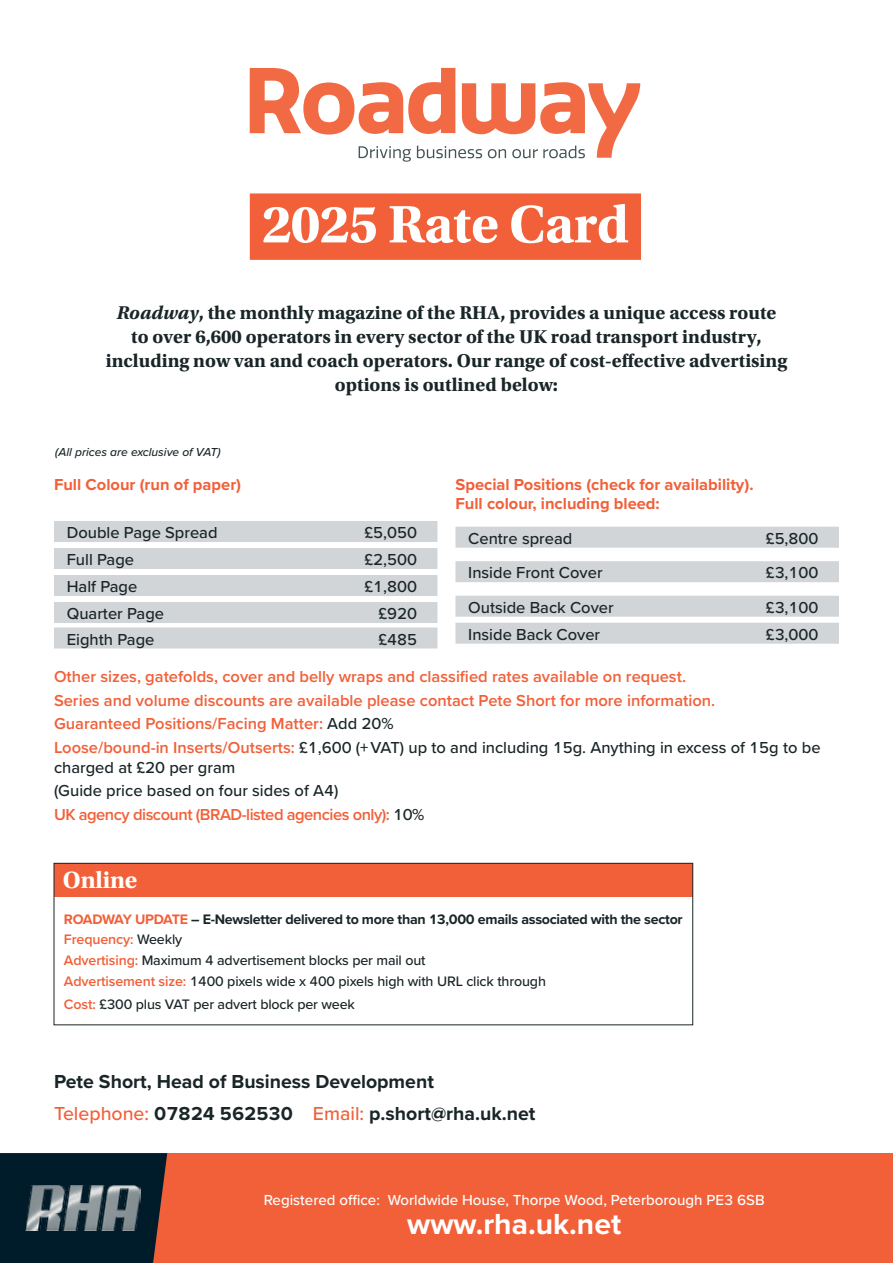
<style>
.page{position:relative;width:893px;height:1263px;background:#fff}
.page>*{position:absolute;margin:0;border:0;box-sizing:border-box;transform-origin:0 0}
.t1{font:700 55.5px "Utopia Std";letter-spacing:-.01em;color:#fff}
.t2{font:700 30.15px "Proxima Nova";color:#fff}
.t3{font:700 24.75px "Utopia Std";letter-spacing:-.005em;color:#fff}
.t4{font:700 19.5px/24px "Utopia Std";color:#192527;text-align:center}
.t5{font:700 19.5px/31.5px "Proxima Nova";color:#192527}
.t6{font:600 16.5px/23.7px "Proxima Nova";color:#f16039}
.t7{font:500 16.5px/23.7px "Proxima Nova";color:#192527}
.t8{font:700 16.5px/19.5px "Proxima Nova";color:#f16039}
.t9{font:500 15px "Proxima Nova";color:#fff}
.t10{font:500 14.25px/20.7px "Proxima Nova";letter-spacing:-.01em;color:#192527}
.t11{font:italic 500 12px "Proxima Nova";color:#192527}
.s1{font-style:italic}
.s2{font-weight:500;color:#192527}
.s3{font-weight:600;color:#f16039}
.s4{font-weight:700;color:#f16039}
.s5{font-weight:700}
.s6{font-weight:500;color:#f16039}
</style>
<div class="page">
<div style="left:54px;top:863px;width:639px;height:33px;background:#f16039"></div>
<div style="left:54px;top:863px;width:639px;height:162px;border:1px solid #192527"></div>
<div style="left:54px;top:521px;width:383px;height:21px;background:#d2d5d7"></div>
<div style="left:54px;top:548px;width:383px;height:21px;background:#d2d5d7"></div>
<div style="left:54px;top:575px;width:383px;height:21px;background:#d2d5d7"></div>
<div style="left:54px;top:602px;width:383px;height:21px;background:#d2d5d7"></div>
<div style="left:54px;top:627px;width:383px;height:21px;background:#d2d5d7"></div>
<div style="left:455px;top:527px;width:384px;height:21px;background:#d2d5d7"></div>
<div style="left:455px;top:561px;width:384px;height:21px;background:#d2d5d7"></div>
<div style="left:455px;top:596px;width:384px;height:21px;background:#d2d5d7"></div>
<div style="left:455px;top:623px;width:384px;height:21px;background:#d2d5d7"></div>
<div style="left:0;top:1153px;width:893px;height:110px;background:#f16039"></div>
<svg style="left:0;top:1153px;width:167px;height:110px;background:#0f202c"></svg>
<img style="left:26px;top:1186px;width:114px;height:44px">
<div style="left:250px;top:193px;width:391px;height:67px;background:#f16039"></div>
<svg style="left:250px;top:68px;width:391px;height:94px"></svg>
<h1 class="t1" style="left:262px;top:192px;width:369px">2025 Rate Card</h1>
<p class="t4" style="left:106px;top:301px;width:683px"><span class="s1">Roadway</span>, the monthly magazine of the RHA, provides a unique access route to over 6,600 operators in every sector of the UK road transport industry, including now van and coach operators. Our range of cost-effective advertising options is outlined below:</p>
<p class="t11" style="left:55px;top:443px;width:167px">(All prices are exclusive of VAT)</p>
<p class="t8" style="left:455px;top:474px;width:300px">Special Positions (check for availability).<br>Full colour, including bleed:</p>
<p class="t7" style="left:468px;top:526px;width:106px">Centre spread</p>
<p class="t7" style="left:766px;top:526px;width:54px">£5,800</p>
<p class="t7" style="left:468px;top:560px;width:136px">Inside Front Cover</p>
<p class="t7" style="left:766px;top:560px;width:54px">£3,100</p>
<p class="t7" style="left:468px;top:595px;width:147px">Outside Back Cover</p>
<p class="t7" style="left:766px;top:595px;width:54px">£3,100</p>
<p class="t7" style="left:468px;top:622px;width:133px">Inside Back Cover</p>
<p class="t7" style="left:766px;top:622px;width:54px">£3,000</p>
<p class="t6" style="left:54px;top:664px;width:768px">Other sizes, gatefolds, cover and belly wraps and classified rates available on request.<br>Series and volume discounts are available please contact Pete Short for more information.<br>Guaranteed Positions/Facing Matter: <span class="s2">Add 20%<br></span>Loose/bound-in Inserts/Outserts: <span class="s2">£1,600 (+ VAT) up to and including 15g. Anything in excess of 15g to be</span></p>
<p class="t7" style="left:54px;top:755px;width:372px">charged at £20 per gram<br>(Guide price based on four sides of A4)<br><span class="s3">UK agency discount (BRAD-listed agencies only):</span> 10%</p>
<p class="t8" style="left:54px;top:474px;width:189px">Full Colour (run of paper)</p>
<p class="t7" style="left:67px;top:520px;width:152px">Double Page Spread</p>
<p class="t7" style="left:364px;top:520px;width:54px">£5,050</p>
<p class="t7" style="left:67px;top:547px;width:69px">Full Page</p>
<p class="t7" style="left:364px;top:547px;width:54px">£2,500</p>
<p class="t7" style="left:67px;top:574px;width:72px">Half Page</p>
<p class="t7" style="left:364px;top:574px;width:54px">£1,800</p>
<p class="t7" style="left:67px;top:601px;width:99px">Quarter Page</p>
<p class="t7" style="left:378px;top:601px;width:40px">£920</p>
<p class="t7" style="left:67px;top:626px;width:89px">Eighth Page</p>
<p class="t7" style="left:378px;top:626px;width:40px">£485</p>
<h3 class="t3" style="left:63px;top:865px;width:76px">Online</h3>
<p class="t10" style="left:64px;top:908px;width:620px"><span class="s4">ROADWAY UPDATE</span> <span class="s5">– E-Newsletter delivered to more than 13,000 emails associated with the sector </span><span class="s3">Frequency:</span> Weekly<br><span class="s3">Advertising:</span> Maximum 4 advertisement blocks per mail out<br><span class="s3">Advertisement size:</span> 1400 pixels wide x 400 pixels high with URL click through</p>
<p class="t10" style="left:64px;top:993px;width:293px"><span class="s3">Cost:</span> £300 plus VAT per advert block per week</p>
<p class="t5" style="left:54px;top:1066px;width:483px">Pete Short, Head of Business Development<br><span class="s6">Telephone:</span> 07824 562530 <span class="s6">Email:</span> p.short@rha.uk.net</p>
<p class="t9" style="left:264px;top:1188px;width:502px">Registered office: Worldwide House, Thorpe Wood, Peterborough PE3 6SB</p>
<h2 class="t2" style="left:407px;top:1202px;width:215px">www.rha.uk.net</h2>
</div>
